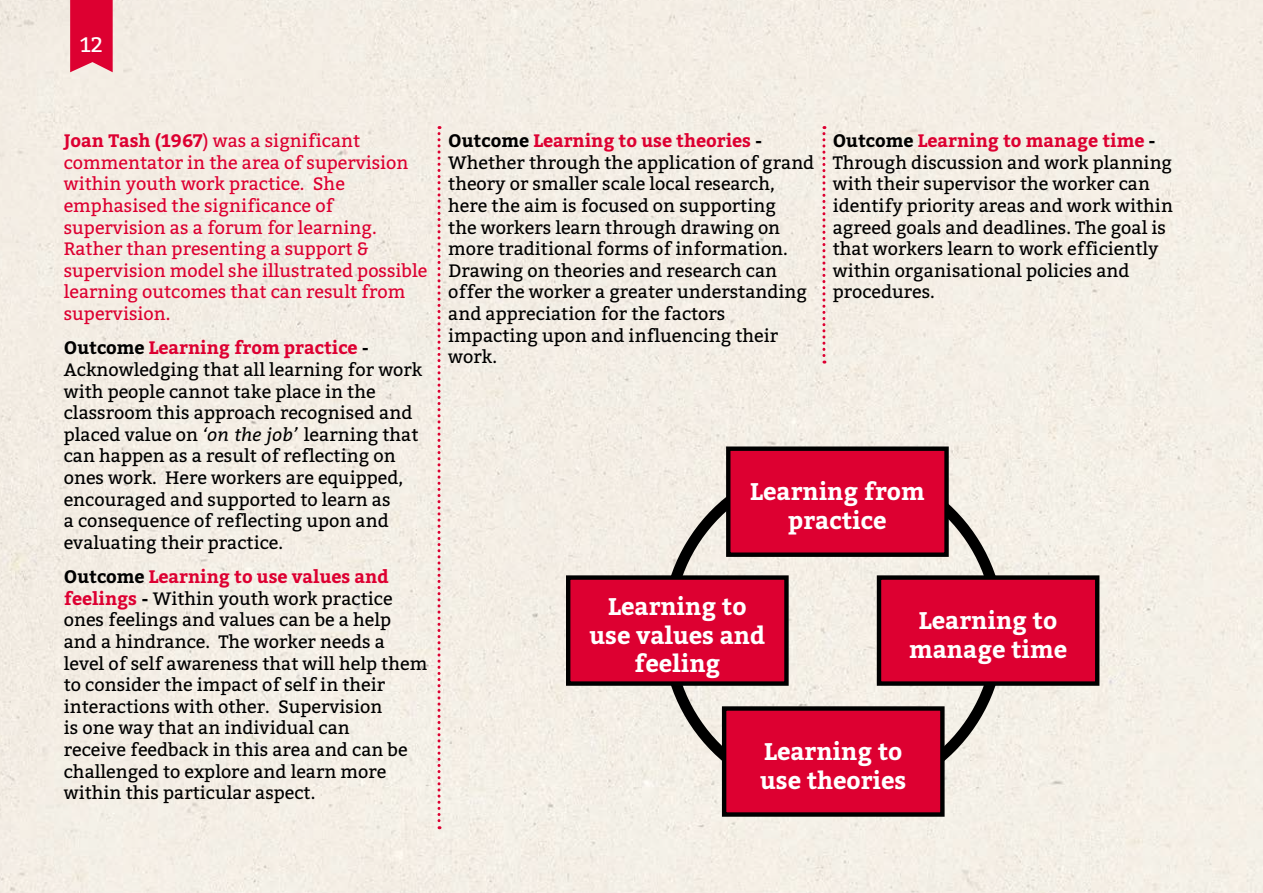
<style>
.page{position:relative;width:1263px;height:893px;background:#f4eee5}
.page>*{position:absolute;margin:0;border:0;box-sizing:border-box;transform-origin:0 0}
.t1{font:700 24px/28.7px "Bitter";color:#fff;text-align:center}
.t2{font:21px "Bitter";color:#fff}
.t3{font:18px/21.6px "Bitter";color:#000}
.t4{font:18px/21.6px "Bitter";color:#dd0031}
.s1{font-weight:700}
.s2{font-weight:700;color:#dd0031}
.s3{font-style:italic}
</style>
<div class="page">
<svg style="left:70px;top:0;width:43px;height:72px;background:#de123e"></svg>
<div style="left:568px;top:578px;width:218px;height:106px;background:#dd0031"></div>
<div style="left:566px;top:575px;width:223px;height:111px;border:4px solid #000"></div>
<div style="left:879px;top:578px;width:218px;height:106px;background:#dd0031"></div>
<div style="left:877px;top:575px;width:222px;height:111px;border:4px solid #000"></div>
<div style="left:724px;top:708px;width:218px;height:106px;background:#dd0031"></div>
<div style="left:722px;top:706px;width:222px;height:111px;border:4px solid #000"></div>
<div style="left:728px;top:449px;width:218px;height:106px;background:#dd0031"></div>
<div style="left:726px;top:446px;width:223px;height:111px;border:4px solid #000"></div>
<svg style="left:437px;top:126px;width:3px;height:703px;background:#eb9ea9"></svg>
<svg style="left:822px;top:126px;width:3px;height:238px"></svg>
<p class="t2" style="left:80px;top:33px;width:24px">12</p>
<p class="t4" style="left:64px;top:130px;width:365px"><span class="s1">Joan Tash (1967</span>) was a significant commentator in the area of supervision within youth work practice. She emphasised the significance of supervision as a forum for learning.<br>Rather than presenting a support &amp; supervision model she illustrated possible learning outcomes that can result from supervision.</p>
<p class="t3" style="left:64px;top:338px;width:360px"><span class="s1">Outcome</span> <span class="s2">Learning from practice</span> <span class="s1">- </span>Acknowledging that all learning for work with people cannot take place in the classroom this approach recognised and placed value on <span class="s3">‘on the job’</span> learning that can happen as a result of reflecting on ones work. Here workers are equipped, encouraged and supported to learn as<br>a consequence of reflecting upon and evaluating their practice.</p>
<p class="t3" style="left:64px;top:566px;width:365px"><span class="s1">Outcome</span> <span class="s2">Learning to use values and feelings</span> <span class="s1">-</span> Within youth work practice ones feelings and values can be a help and a hindrance. The worker needs a level of self awareness that will help them to consider the impact of self in their interactions with other. Supervision<br>is one way that an individual can<br>receive feedback in this area and can be challenged to explore and learn more within this particular aspect.</p>
<p class="t3" style="left:448px;top:130px;width:368px"><span class="s1">Outcome</span> <span class="s2">Learning to use theories</span> <span class="s1">- </span>Whether through the application of grand theory or smaller scale local research, here the aim is focused on supporting<br>the workers learn through drawing on more traditional forms of information.<br>Drawing on theories and research can offer the worker a greater understanding and appreciation for the factors impacting upon and influencing their work.</p>
<p class="t3" style="left:833px;top:130px;width:342px"><span class="s1">Outcome</span> <span class="s2">Learning to manage time</span> <span class="s1">- </span>Through discussion and work planning with their supervisor the worker can identify priority areas and work within agreed goals and deadlines. The goal is that workers learn to work efficiently within organisational policies and procedures.</p>
<h1 class="t1" style="left:750px;top:478px;width:176px">Learning from practice</h1>
<h1 class="t1" style="left:589px;top:592px;width:177px">Learning to use values and feeling</h1>
<h1 class="t1" style="left:909px;top:607px;width:159px">Learning to manage time</h1>
<h1 class="t1" style="left:760px;top:738px;width:148px;text-align:left">Learning to use theories</h1>
</div>
